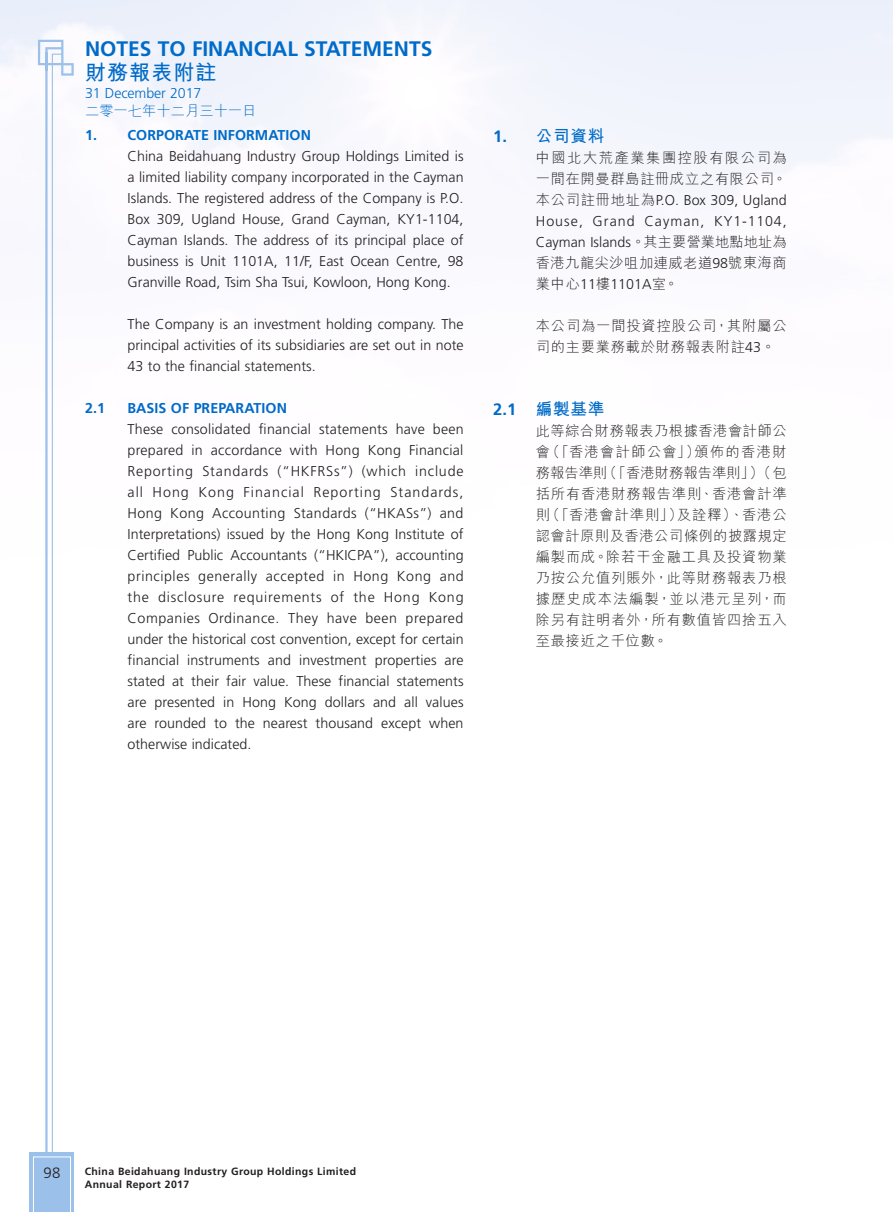
<style>
.page{position:relative;width:893px;height:1212px;background:#fff}
.page>*{position:absolute;margin:0;border:0;box-sizing:border-box;transform-origin:0 0}
.t1{font:700 21px "Frutiger LT Std";color:#006bc8}
.t2{font:700 21px "M Hei HK";letter-spacing:.055em;color:#006bc8}
.C_Heading_1{font:700 16.5px "M Hei HK";letter-spacing:.055em;color:#006bc8}
.Body_Text{font:300 15px "Frutiger LT Std";color:#231f20}
.Body_Text-2{font:300 14.25px/21px "Frutiger LT Std";letter-spacing:.005em;color:#231f20;text-align:justify}
.C_Body_Text{font:300 14.25px/21px "M Hei HK";letter-spacing:.06em;color:#231f20;text-align:justify}
.Heading_1{font:700 14.25px "Frutiger LT Std";letter-spacing:.005em;color:#006bc8}
.t3{font:300 14.25px "Frutiger LT Std";letter-spacing:-.005em;color:#006bc8}
.t4{font:300 14.25px "M Hei HK";letter-spacing:.005em;color:#006bc8}
.t5{font:700 10.5px "Frutiger LT Std";letter-spacing:.035em;color:#231f20}
.s1{font-family:"Frutiger LT Std"}
</style>
<div class="page">
<div style="left:30px;top:1152px;width:44px;height:60px;background:#9bc0ea"></div>
<svg style="left:33px;top:40px;width:41px;height:1172px"></svg>
<hr style="left:45px;top:52px;width:3px;height:19px;background:#9bc0ea">
<p class="t1" style="left:85px;top:36px;width:349px">NOTES TO FINANCIAL STATEMENTS</p>
<p class="t2" style="left:85px;top:57px;width:133px">財務報表附註</p>
<p class="t3" style="left:85px;top:85px;width:118px">31 December 2017</p>
<p class="t4" style="left:85px;top:103px;width:173px">二零一七年十二月三十一日</p>
<p class="Heading_1" style="left:85px;top:127px;width:227px">1. CORPORATE INFORMATION</p>
<p class="Body_Text-2" style="left:128px;top:146px;width:338px">China Beidahuang Industry Group Holdings Limited is a limited liability company incorporated in the Cayman Islands. The registered address of the Company is P.O.<br>Box 309, Ugland House, Grand Cayman, KY1-1104, Cayman Islands. The address of its principal place of business is Unit 1101A, 11/F, East Ocean Centre, 98<br>Granville Road, Tsim Sha Tsui, Kowloon, Hong Kong.</p>
<p class="Body_Text-2" style="left:128px;top:314px;width:338px">The Company is an investment holding company. The principal activities of its subsidiaries are set out in note 43 to the financial statements.</p>
<p class="Heading_1" style="left:85px;top:400px;width:21px">2.1</p>
<p class="Heading_1" style="left:128px;top:400px;width:161px">BASIS OF PREPARATION</p>
<p class="Body_Text-2" style="left:128px;top:419px;width:338px">These consolidated financial statements have been prepared in accordance with Hong Kong Financial Reporting Standards (“HKFRSs”) (which include all Hong Kong Financial Reporting Standards, Hong Kong Accounting Standards (“HKASs”) and Interpretations) issued by the Hong Kong Institute of Certified Public Accountants (“HKICPA”), accounting principles generally accepted in Hong Kong and the disclosure requirements of the Hong Kong Companies Ordinance. They have been prepared under the historical cost convention, except for certain financial instruments and investment properties are stated at their fair value. These financial statements are presented in Hong Kong dollars and all values are rounded to the nearest thousand except when otherwise indicated.</p>
<p class="C_Heading_1" style="left:493px;top:124px;width:113px"><span class="s1">1.</span> 公司資料</p>
<p class="C_Body_Text" style="left:536px;top:147px;width:252px">中國北大荒產業集團控股有限公司為一間在開曼群島註冊成立之有限公司。本公司註冊地址為<span class="s1">P.O. Box 309, Ugland House, Grand Cayman, KY1-1104, Cayman Islands</span>。其主要營業地點地址為香港九龍尖沙咀加連威老道<span class="s1">98</span>號東海商業中心<span class="s1">11</span>樓<span class="s1">1101A</span>室。</p>
<p class="C_Body_Text" style="left:536px;top:315px;width:252px">本公司為一間投資控股公司，其附屬公司的主要業務載於財務報表附註<span class="s1">43</span>。</p>
<p class="C_Heading_1" style="left:493px;top:397px;width:113px"><span class="s1">2.1</span> 編製基準</p>
<p class="C_Body_Text" style="left:536px;top:420px;width:252px">此等綜合財務報表乃根據香港會計師公會（「香港會計師公會」）頒佈的香港財務報告準則（「香港財務報告準則」）（包括所有香港財務報告準則、香港會計準則（「香港會計準則」）及詮釋）、香港公認會計原則及香港公司條例的披露規定編製而成。除若干金融工具及投資物業乃按公允值列賬外，此等財務報表乃根據歷史成本法編製，並以港元呈列，而除另有註明者外，所有數值皆四捨五入至最接近之千位數。</p>
<p class="Body_Text" style="left:44px;top:1164px;width:18px">98</p>
<p class="t5" style="left:85px;top:1165px;width:273px">China Beidahuang Industry Group Holdings Limited</p>
<p class="t5" style="left:85px;top:1178px;width:106px">Annual Report 2017</p>
</div>
